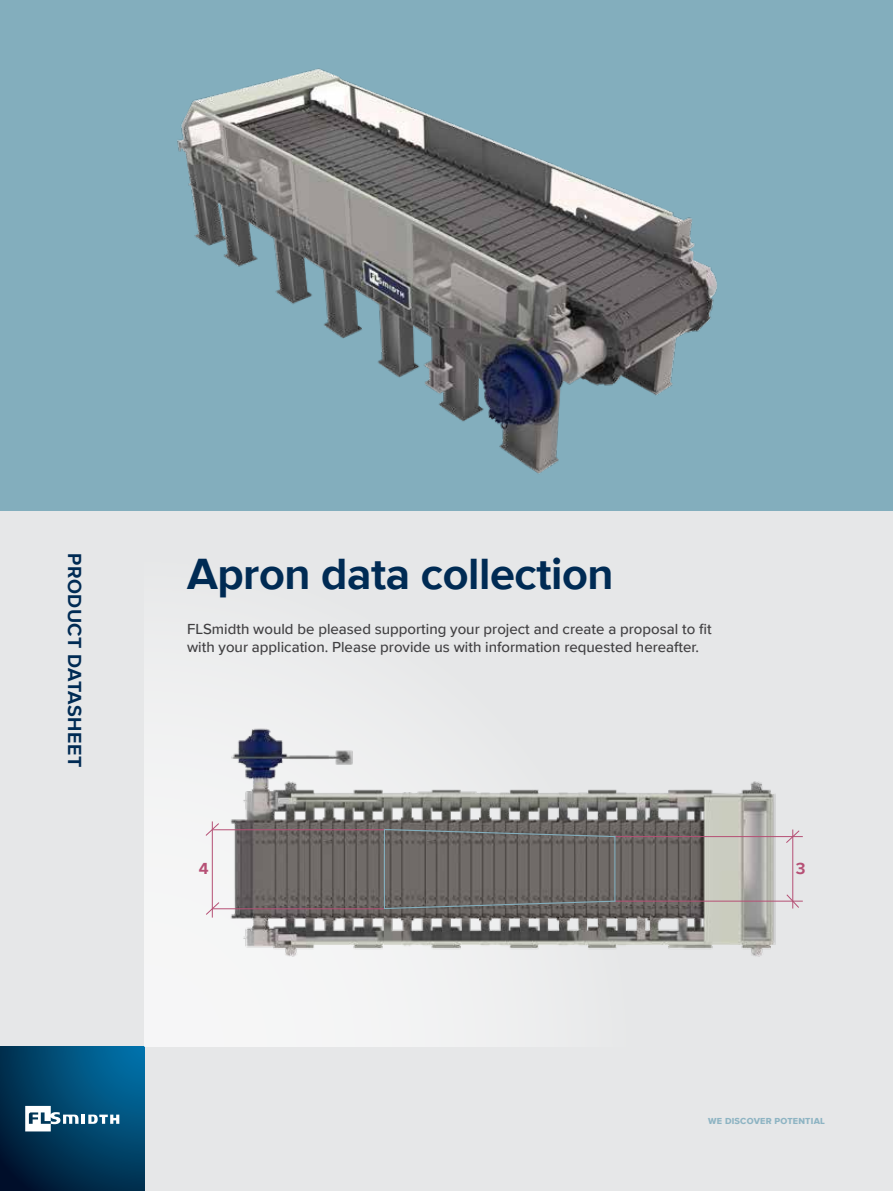
<style>
.page{position:relative;width:893px;height:1191px;background:#fff}
.page>*{position:absolute;margin:0;border:0;box-sizing:border-box;transform-origin:0 0}
.t1{font:700 45px "Proxima Nova";letter-spacing:-.01em;color:#002b54}
.t2{font:700 19.5px "Proxima Nova";letter-spacing:.025em;color:#002b54}
.t3{font:700 16.5px "Proxima Nova";color:#b65075}
.t4{font:500 15px/18px "Proxima Nova";color:#414042}
.t5{font:9px "Proxima Nova Extrabld";letter-spacing:.025em;color:#8eb4c3}
</style>
<div class="page">
<div style="left:0;top:22px;width:893px;height:1169px;background:#e6e7e8"></div>
<svg style="left:0;top:1046px;width:145px;height:145px;background:#004268"></svg>
<svg style="left:0;top:1155px;width:35px;height:36px"></svg>
<svg style="left:25px;top:1106px;width:94px;height:25px;background:#628da6"></svg>
<div style="left:145px;top:536px;width:724px;height:510px;background:linear-gradient(to right,#edeeef,#e4e5e6)"></div>
<img style="left:0;top:9px;width:893px;height:501px">
<img style="left:187px;top:683px;width:638px;height:326px">
<hr style="left:212px;top:821px;width:1px;height:96px;background:#b65075">
<svg style="left:205px;top:823px;width:14px;height:13px"></svg>
<svg style="left:205px;top:901px;width:15px;height:14px"></svg>
<svg style="left:786px;top:830px;width:14px;height:13px"></svg>
<hr style="left:792px;top:829px;width:1px;height:79px;background:#b65075">
<svg style="left:786px;top:894px;width:13px;height:14px"></svg>
<hr style="left:615px;top:836px;width:188px;height:1px;background:#b65075">
<svg style="left:383px;top:828px;width:234px;height:9px;background:#696a6a"></svg>
<hr style="left:615px;top:901px;width:188px;height:1px;background:#b65075">
<hr style="left:614px;top:836px;width:1px;height:65px;background:#83aebd">
<hr style="left:213px;top:829px;width:172px;height:1px;background:#b65075">
<hr style="left:212px;top:908px;width:172px;height:1px;background:#b65075">
<hr style="left:384px;top:829px;width:1px;height:79px;background:#83aebd">
<svg style="left:383px;top:900px;width:234px;height:9px;background:#6a6b6a"></svg>
<h2 class="t2" style="left:89px;top:553px;width:216px;rotate:90deg">PRODUCT DATASHEET</h2>
<h1 class="t1" style="left:187px;top:540px;width:428px">Apron data collection</h1>
<p class="t4" style="left:187px;top:620px;width:526px">FLSmidth would be pleased supporting your project and create a proposal to fit with your application. Please provide us with information requested hereafter.</p>
<p class="t3" style="left:199px;top:856px;width:11px">4</p>
<p class="t3" style="left:796px;top:856px;width:11px">3</p>
<p class="t5" style="left:708px;top:1114px;width:118px">WE DISCOVER POTENTIAL</p>
</div>
